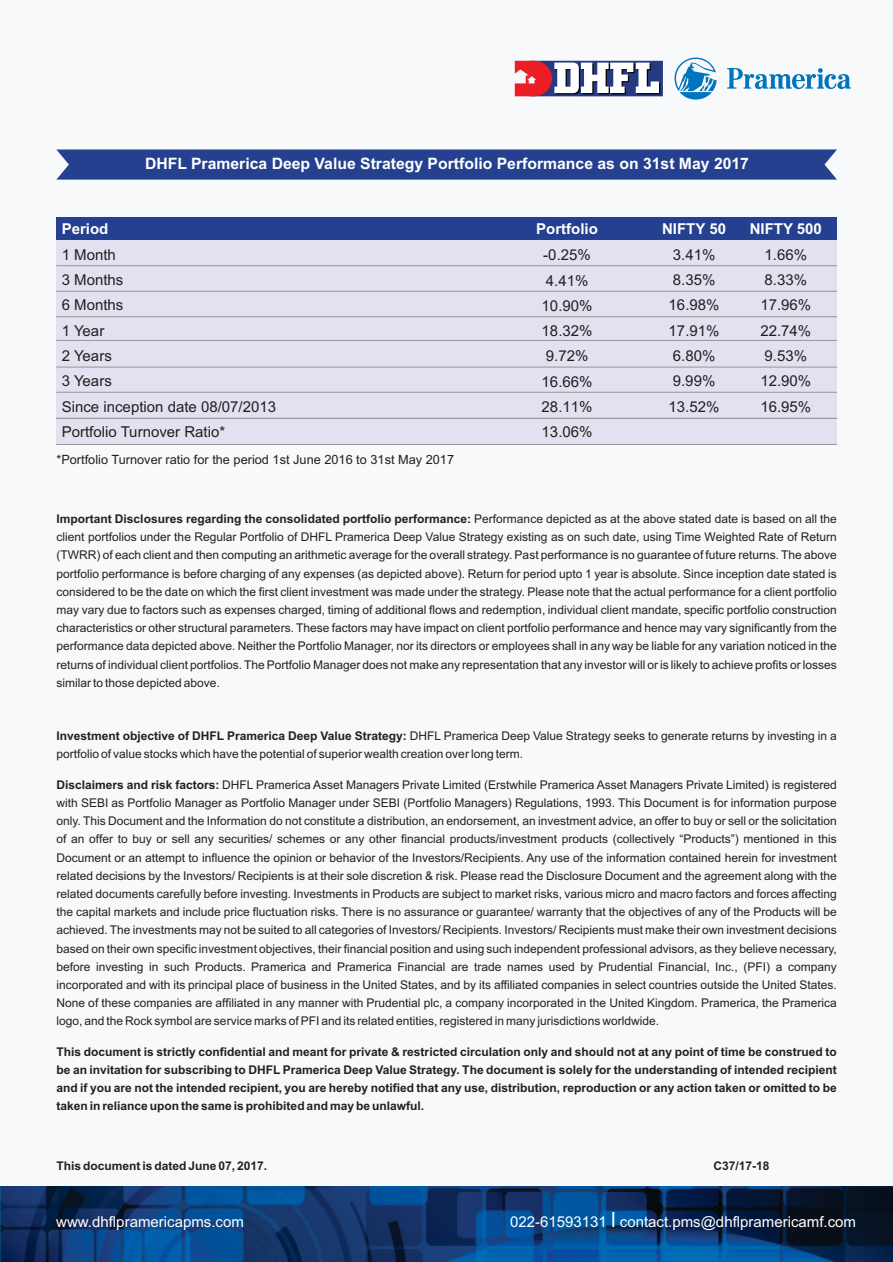
<style>
.page{position:relative;width:893px;height:1262px;background:#f7f9fa}
.page>*{position:absolute;margin:0;border:0;box-sizing:border-box;transform-origin:0 0}
.t1{font:700 15.75px "Arial";color:#fff}
.t2{font:15px "Arial";color:#231f20}
.t3{font:15px "Arial";color:#fff}
.t4{font:700 15px "Arial";color:#fff}
.t5{font:12.75px "Arial";color:#231f20}
.t6{font:12px/18.1px "Arial";color:#231f20;text-align:justify}
.t7{font:700 12px/18.1px "Arial";color:#231f20;text-align:justify}
.s1{font-weight:700}
.s2{font-size:21px}
</style>
<div class="page">
<svg style="left:727px;top:68px;width:123px;height:21px"></svg>
<svg style="left:674px;top:58px;width:42px;height:42px"></svg>
<svg style="left:514px;top:61px;width:149px;height:35px"></svg>
<img style="left:0;top:1187px;width:893px;height:75px">
<div style="left:56px;top:240px;width:781px;height:205px;background:#e1e1ef"></div>
<div style="left:56px;top:217px;width:781px;height:23px;background:#25408f"></div>
<svg style="left:56px;top:149px;width:781px;height:31px;background:#2e4793"></svg>
<hr style="left:56px;top:265px;width:781px;height:1px;background:#949698">
<hr style="left:56px;top:291px;width:781px;height:1px;background:#949698">
<hr style="left:56px;top:316px;width:781px;height:1px;background:#949698">
<hr style="left:56px;top:340px;width:781px;height:1px;background:#949698">
<hr style="left:56px;top:367px;width:781px;height:1px;background:#949698">
<hr style="left:56px;top:392px;width:781px;height:1px;background:#949698">
<hr style="left:56px;top:444px;width:781px;height:1px;background:#949698">
<hr style="left:56px;top:418px;width:781px;height:1px;background:#949698">
<h1 class="t1" style="left:145px;top:157px;width:605px">DHFL Pramerica Deep Value Strategy Portfolio Performance as on 31st May 2017</h1>
<p class="t4" style="left:62px;top:223px;width:48px">Period</p>
<p class="t4" style="left:536px;top:223px;width:63px">Portfolio</p>
<p class="t4" style="left:662px;top:223px;width:65px">NIFTY 50</p>
<p class="t4" style="left:749px;top:223px;width:74px">NIFTY 500</p>
<p class="t2" style="left:62px;top:249px;width:56px">1 Month</p>
<p class="t2" style="left:543px;top:245px;width:49px">-0.25%</p>
<p class="t2" style="left:672px;top:249px;width:44px">3.41%</p>
<p class="t2" style="left:764px;top:249px;width:44px">1.66%</p>
<p class="t2" style="left:62px;top:274px;width:63px">3 Months</p>
<p class="t2" style="left:546px;top:270px;width:44px">4.41%</p>
<p class="t2" style="left:672px;top:274px;width:44px">8.35%</p>
<p class="t2" style="left:764px;top:274px;width:44px">8.33%</p>
<p class="t2" style="left:62px;top:299px;width:63px">6 Months</p>
<p class="t2" style="left:541px;top:295px;width:52px">10.90%</p>
<p class="t2" style="left:668px;top:299px;width:52px">16.98%</p>
<p class="t2" style="left:760px;top:299px;width:52px">17.96%</p>
<p class="t2" style="left:62px;top:325px;width:44px">1 Year</p>
<p class="t2" style="left:541px;top:320px;width:52px">18.32%</p>
<p class="t2" style="left:668px;top:325px;width:52px">17.91%</p>
<p class="t2" style="left:760px;top:325px;width:52px">22.74%</p>
<p class="t2" style="left:62px;top:350px;width:52px">2 Years</p>
<p class="t2" style="left:546px;top:346px;width:44px">9.72%</p>
<p class="t2" style="left:672px;top:350px;width:44px">6.80%</p>
<p class="t2" style="left:764px;top:350px;width:44px">9.53%</p>
<p class="t2" style="left:62px;top:375px;width:52px">3 Years</p>
<p class="t2" style="left:541px;top:371px;width:52px">16.66%</p>
<p class="t2" style="left:672px;top:375px;width:44px">9.99%</p>
<p class="t2" style="left:760px;top:375px;width:52px">12.90%</p>
<p class="t2" style="left:62px;top:400px;width:216px">Since inception date 08/07/2013</p>
<p class="t2" style="left:541px;top:396px;width:52px">28.11%</p>
<p class="t2" style="left:668px;top:400px;width:52px">13.52%</p>
<p class="t2" style="left:760px;top:400px;width:52px">16.95%</p>
<p class="t2" style="left:62px;top:426px;width:165px">Portfolio Turnover Ratio*</p>
<p class="t2" style="left:541px;top:422px;width:52px">13.06%</p>
<p class="t5" style="left:56px;top:454px;width:399px">*Portfolio Turnover ratio for the period 1st June 2016 to 31st May 2017</p>
<p class="t6" style="left:56px;top:511px;width:781px"><span class="s1">Important Disclosures regarding the consolidated portfolio performance:</span> Performance depicted as at the above stated date is based on all the client portfolios under the Regular Portfolio of DHFL Pramerica Deep Value Strategy existing as on such date, using Time Weighted Rate of Return (TWRR) of each client and then computing an arithmetic average for the overall strategy. Past performance is no guarantee of future returns. The above portfolio performance is before charging of any expenses (as depicted above). Return for period upto 1 year is absolute. Since inception date stated is considered to be the date on which the first client investment was made under the strategy. Please note that the actual performance for a client portfolio may vary due to factors such as expenses charged, timing of additional flows and redemption, individual client mandate, specific portfolio construction characteristics or other structural parameters. These factors may have impact on client portfolio performance and hence may vary significantly from the performance data depicted above. Neither the Portfolio Manager, nor its directors or employees shall in any way be liable for any variation noticed in the returns of individual client portfolios. The Portfolio Manager does not make any representation that any investor will or is likely to achieve profits or losses similar to those depicted above.</p>
<p class="t6" style="left:57px;top:728px;width:781px"><span class="s1">Investment objective of DHFL Pramerica Deep Value Strategy:</span> DHFL Pramerica Deep Value Strategy seeks to generate returns by investing in a portfolio of value stocks which have the potential of superior wealth creation over long term.</p>
<p class="t6" style="left:56px;top:776px;width:781px"><span class="s1">Disclaimers and risk factors:</span> DHFL Pramerica Asset Managers Private Limited (Erstwhile Pramerica Asset Managers Private Limited) is registered with SEBI as Portfolio Manager as Portfolio Manager under SEBI (Portfolio Managers) Regulations, 1993. This Document is for information purpose only. This Document and the Information do not constitute a distribution, an endorsement, an investment advice, an offer to buy or sell or the solicitation of an offer to buy or sell any securities/ schemes or any other financial products/investment products (collectively “Products”) mentioned in this Document or an attempt to influence the opinion or behavior of the Investors/Recipients. Any use of the information contained herein for investment related decisions by the Investors/ Recipients is at their sole discretion &amp; risk. Please read the Disclosure Document and the agreement along with the related documents carefully before investing. Investments in Products are subject to market risks, various micro and macro factors and forces affecting the capital markets and include price fluctuation risks. There is no assurance or guarantee/ warranty that the objectives of any of the Products will be achieved. The investments may not be suited to all categories of Investors/ Recipients. Investors/ Recipients must make their own investment decisions based on their own specific investment objectives, their financial position and using such independent professional advisors, as they believe necessary, before investing in such Products. Pramerica and Pramerica Financial are trade names used by Prudential Financial, Inc., (PFI) a company incorporated and with its principal place of business in the United States, and by its affiliated companies in select countries outside the United States.<br>None of these companies are affiliated in any manner with Prudential plc, a company incorporated in the United Kingdom. Pramerica, the Pramerica logo, and the Rock symbol are service marks of PFI and its related entities, registered in many jurisdictions worldwide.</p>
<p class="t7" style="left:56px;top:1043px;width:781px">This document is strictly confidential and meant for private &amp; restricted circulation only and should not at any point of time be construed to be an invitation for subscribing to DHFL Pramerica Deep Value Strategy. The document is solely for the understanding of intended recipient and if you are not the intended recipient, you are hereby notified that any use, distribution, reproduction or any action taken or omitted to be taken in reliance upon the same is prohibited and may be unlawful.</p>
<p class="t7" style="left:56px;top:1157px;width:212px">This document is dated June 07, 2017.</p>
<p class="t7" style="left:713px;top:1157px;width:58px">C37/17-18</p>
<p class="t3" style="left:56px;top:1216px;width:189px">www.dhflpramericapms.com</p>
<p class="t3" style="left:510px;top:1216px;width:347px">022-61593131 <span class="s2">l</span> contact.pms@dhflpramericamf.com</p>
</div>
